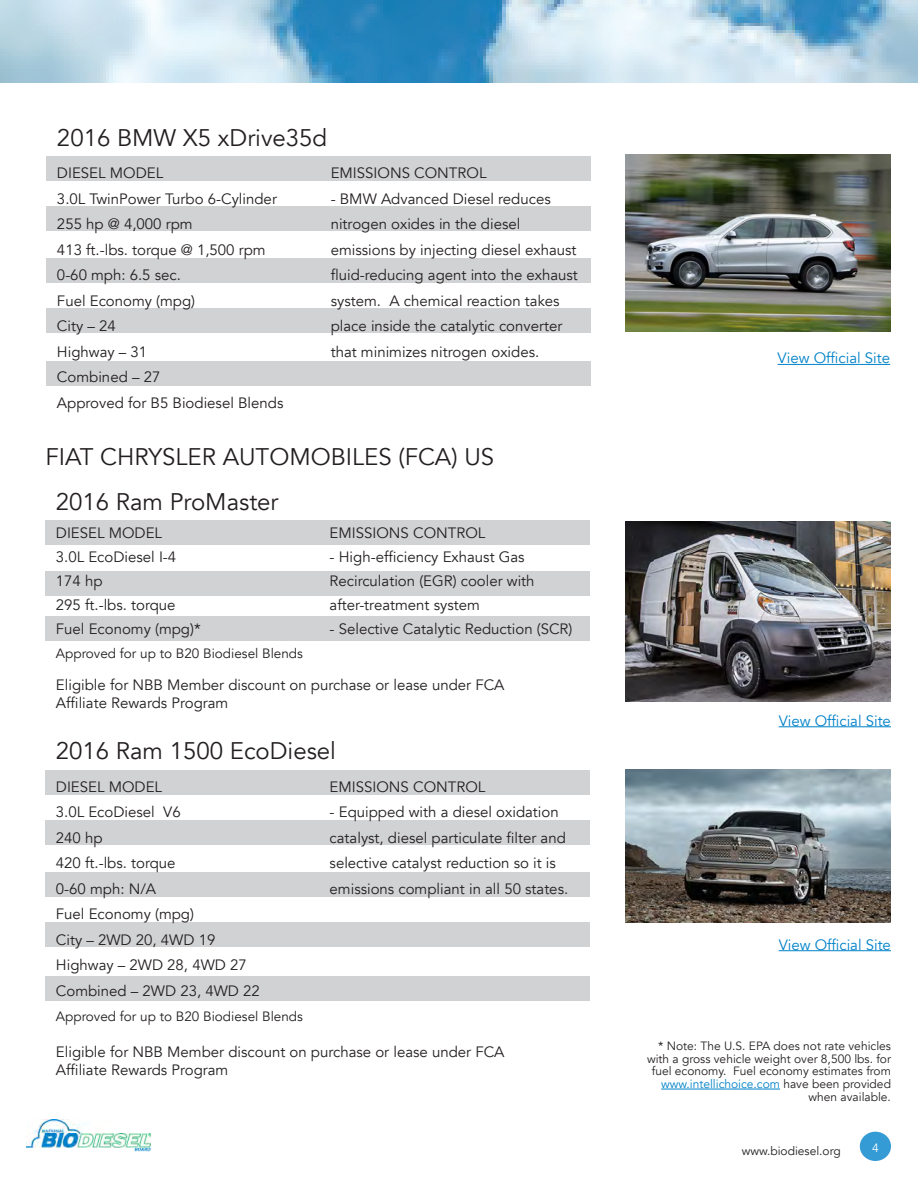
<style>
.page{position:relative;width:918px;height:1188px;background:#fff}
.page>*{position:absolute;margin:0;border:0;box-sizing:border-box;transform-origin:0 0}
.t1{font:24px "Avenir";color:#231f20}
.t2{font:15px/25.5px "Avenir";color:#231f20}
.t3{font:15px "Avenir";color:#0082c8}
.t4{font:13.5px "Avenir";color:#231f20}
.t5{font:12px/12.8px "Avenir";color:#231f20;text-align:right}
.t6{font:12px "Avenir";color:#fff}
.s1{color:#0082c8}
</style>
<div class="page">
<img style="left:0;top:0;width:918px;height:82px">
<img style="left:27px;top:1119px;width:124px;height:33px">
<div style="left:860px;top:1132px;width:31px;height:29px;background:#349bd5;border-radius:50%"></div>
<div style="left:46px;top:361px;width:545px;height:24px;background:#d1d2d4"></div>
<div style="left:46px;top:308px;width:545px;height:25px;background:#d1d2d4"></div>
<div style="left:46px;top:258px;width:545px;height:25px;background:#d1d2d4"></div>
<div style="left:46px;top:206px;width:545px;height:25px;background:#d1d2d4"></div>
<div style="left:46px;top:156px;width:545px;height:25px;background:#d1d2d4"></div>
<hr style="left:778px;top:364px;width:112px;height:1px;background:#0082c8">
<div style="left:45px;top:616px;width:545px;height:25px;background:#d1d2d4"></div>
<div style="left:45px;top:571px;width:545px;height:25px;background:#d1d2d4"></div>
<div style="left:45px;top:520px;width:545px;height:25px;background:#d1d2d4"></div>
<div style="left:45px;top:872px;width:545px;height:25px;background:#d1d2d4"></div>
<div style="left:45px;top:922px;width:545px;height:25px;background:#d1d2d4"></div>
<div style="left:45px;top:976px;width:545px;height:25px;background:#d1d2d4"></div>
<div style="left:45px;top:821px;width:545px;height:24px;background:#d1d2d4"></div>
<div style="left:45px;top:770px;width:545px;height:24px;background:#d1d2d4"></div>
<hr style="left:779px;top:726px;width:112px;height:1px;background:#0082c8">
<hr style="left:779px;top:950px;width:112px;height:1px;background:#0082c8">
<img style="left:625px;top:154px;width:266px;height:178px">
<img style="left:625px;top:522px;width:266px;height:180px">
<img style="left:625px;top:770px;width:266px;height:152px">
<hr style="left:661px;top:1089px;width:119px;height:1px;background:#0082c8">
<h1 class="t1" style="left:57px;top:122px;width:272px">2016 BMW X5 xDrive35d</h1>
<p class="t2" style="left:57px;top:161px;width:228px">DIESEL MODEL<br>3.0L TwinPower Turbo 6-Cylinder<br>255 hp @ 4,000 rpm<br>413 ft.-lbs. torque @ 1,500 rpm<br>0-60 mph: 6.5 sec.<br>Fuel Economy (mpg)<br>City – 24<br>Highway – 31<br>Combined – 27<br>Approved for B5 Biodiesel Blends</p>
<p class="t2" style="left:331px;top:161px;width:157px">EMISSIONS CONTROL</p>
<p class="t2" style="left:331px;top:186px;width:249px">- BMW Advanced Diesel reduces nitrogen oxides in the diesel emissions by injecting diesel exhaust fluid-reducing agent into the exhaust system. A chemical reaction takes place inside the catalytic converter that minimizes nitrogen oxides.</p>
<h1 class="t1" style="left:45px;top:441px;width:450px">FIAT CHRYSLER AUTOMOBILES (FCA) US</h1>
<h1 class="t1" style="left:56px;top:486px;width:224px">2016 Ram ProMaster</h1>
<p class="t2" style="left:56px;top:521px;width:146px;line-height:24px">DIESEL MODEL<br>3.0L EcoDiesel I-4<br>174 hp<br>295 ft.-lbs. torque<br>Fuel Economy (mpg)*</p>
<p class="t4" style="left:56px;top:645px;width:249px">Approved for up to B20 Biodiesel Blends</p>
<p class="t2" style="left:330px;top:521px;width:157px">EMISSIONS CONTROL</p>
<p class="t2" style="left:330px;top:545px;width:207px;line-height:24px">- High-efficiency Exhaust Gas<br>Recirculation (EGR) cooler with after-treatment system</p>
<p class="t2" style="left:330px;top:617px;width:244px">- Selective Catalytic Reduction (SCR)</p>
<p class="t2" style="left:56px;top:676px;width:450px;line-height:18px">Eligible for NBB Member discount on purchase or lease under FCA<br>Affiliate Rewards Program</p>
<h1 class="t1" style="left:56px;top:735px;width:282px">2016 Ram 1500 EcoDiesel</h1>
<p class="t2" style="left:56px;top:774px;width:205px">DIESEL MODEL<br>3.0L EcoDiesel V6<br>240 hp<br>420 ft.-lbs. torque<br>0-60 mph: N/A<br>Fuel Economy (mpg)<br>City – 2WD 20, 4WD 19<br>Highway – 2WD 28, 4WD 27<br>Combined – 2WD 23, 4WD 22</p>
<p class="t4" style="left:56px;top:1008px;width:249px">Approved for up to B20 Biodiesel Blends</p>
<p class="t2" style="left:330px;top:774px;width:157px">EMISSIONS CONTROL</p>
<p class="t2" style="left:330px;top:800px;width:240px">- Equipped with a diesel oxidation catalyst, diesel particulate filter and selective catalyst reduction so it is emissions compliant in all 50 states.</p>
<p class="t2" style="left:56px;top:1043px;width:450px;line-height:18px">Eligible for NBB Member discount on purchase or lease under FCA<br>Affiliate Rewards Program</p>
<p class="t3" style="left:778px;top:348px;width:114px">View Official Site</p>
<p class="t3" style="left:779px;top:711px;width:114px">View Official Site</p>
<p class="t3" style="left:779px;top:935px;width:114px">View Official Site</p>
<p class="t5" style="left:647px;top:1040px;width:245px">* Note: The U.S. EPA does not rate vehicles with a gross vehicle weight over 8,500 lbs. for fuel economy. Fuel economy estimates from <span class="s1">www.intellichoice.com</span> have been provided when available.</p>
<p class="t5" style="left:742px;top:1145px;width:101px">www.biodiesel.org</p>
<p class="t6" style="left:872px;top:1140px;width:8px">4</p>
</div>
